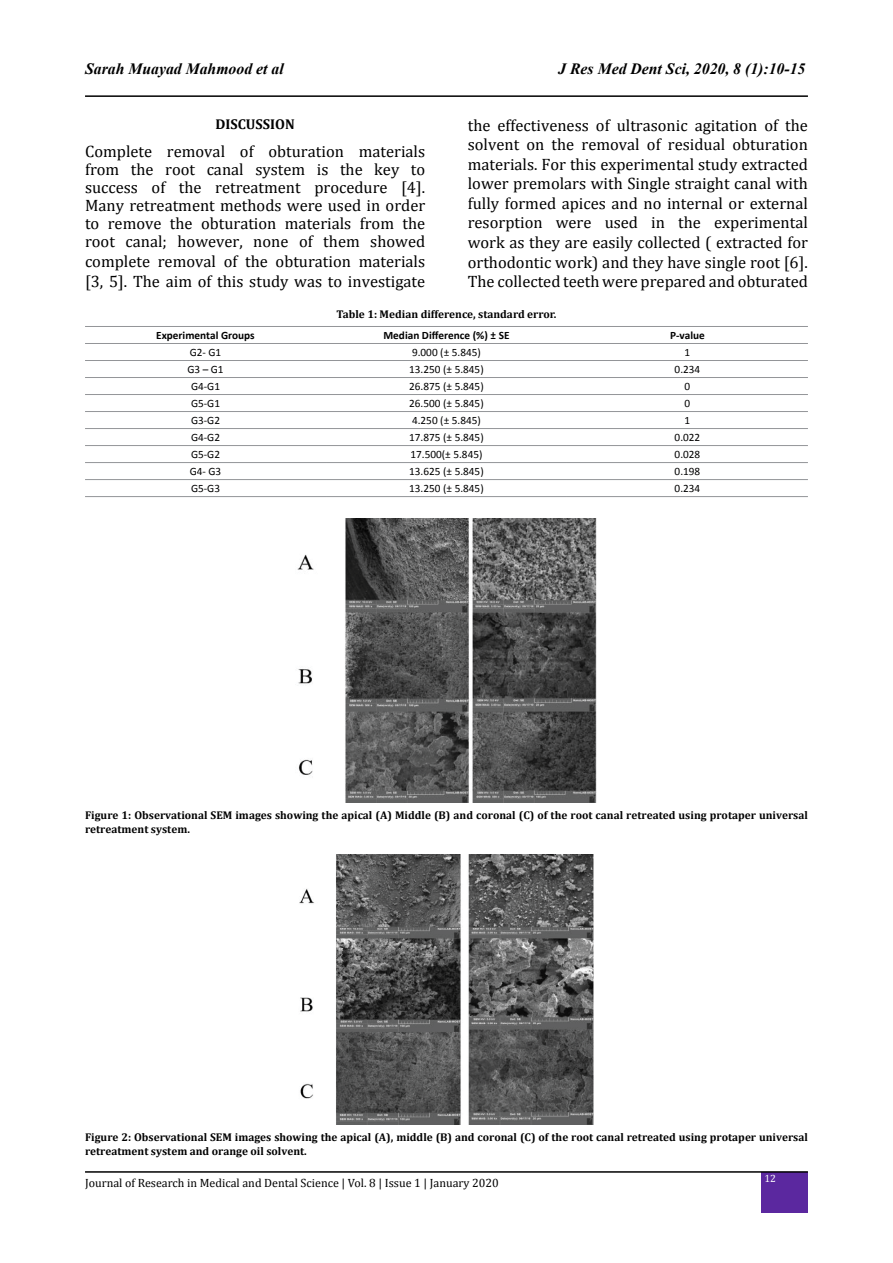
<style>
.page{position:relative;width:893px;height:1263px;background:#fff}
.page>*{position:absolute;margin:0;border:0;box-sizing:border-box;transform-origin:0 0}
.t1{font:16.5px/19.5px "Cambria";color:#000;text-align:justify}
.t2{font:italic 700 15.75px "Times New Roman";color:#000}
.t3{font:700 14.25px "Cambria";color:#000}
.t4{font:12px "Cambria";color:#000}
.t5{font:700 11.25px/13.5px "Cambria";color:#000}
.t6{font:11.25px "Calibri";color:#000}
.t7{font:700 11.25px "Calibri";color:#000}
.t8{font:10.5px "Cambria";color:#fff}
</style>
<div class="page">
<hr style="left:85px;top:95px;width:723px;height:2px;background:#000">
<div style="left:762px;top:1172px;width:46px;height:41px;background:#5b289f"></div>
<hr style="left:85px;top:1171px;width:723px;height:2px;background:#000">
<img style="left:297px;top:518px;width:300px;height:284px">
<img style="left:299px;top:854px;width:295px;height:270px">
<hr style="left:85px;top:326px;width:241px;height:1px;background:#939598">
<hr style="left:326px;top:326px;width:241px;height:1px;background:#939598">
<hr style="left:567px;top:326px;width:241px;height:1px;background:#939598">
<hr style="left:85px;top:343px;width:241px;height:1px;background:#939598">
<hr style="left:326px;top:343px;width:241px;height:1px;background:#939598">
<hr style="left:567px;top:343px;width:241px;height:1px;background:#939598">
<hr style="left:85px;top:360px;width:241px;height:1px;background:#939598">
<hr style="left:326px;top:360px;width:241px;height:1px;background:#939598">
<hr style="left:567px;top:360px;width:241px;height:1px;background:#939598">
<hr style="left:85px;top:377px;width:241px;height:1px;background:#939598">
<hr style="left:326px;top:377px;width:241px;height:1px;background:#939598">
<hr style="left:567px;top:377px;width:241px;height:1px;background:#939598">
<hr style="left:85px;top:394px;width:241px;height:1px;background:#939598">
<hr style="left:326px;top:394px;width:241px;height:1px;background:#939598">
<hr style="left:567px;top:394px;width:241px;height:1px;background:#939598">
<hr style="left:85px;top:411px;width:241px;height:1px;background:#939598">
<hr style="left:326px;top:411px;width:241px;height:1px;background:#939598">
<hr style="left:567px;top:411px;width:241px;height:1px;background:#939598">
<hr style="left:85px;top:428px;width:241px;height:1px;background:#939598">
<hr style="left:326px;top:428px;width:241px;height:1px;background:#939598">
<hr style="left:567px;top:428px;width:241px;height:1px;background:#939598">
<hr style="left:85px;top:445px;width:241px;height:1px;background:#939598">
<hr style="left:326px;top:445px;width:241px;height:1px;background:#939598">
<hr style="left:567px;top:445px;width:241px;height:1px;background:#939598">
<hr style="left:85px;top:462px;width:241px;height:1px;background:#939598">
<hr style="left:326px;top:462px;width:241px;height:1px;background:#939598">
<hr style="left:567px;top:462px;width:241px;height:1px;background:#939598">
<hr style="left:85px;top:479px;width:241px;height:1px;background:#939598">
<hr style="left:326px;top:479px;width:241px;height:1px;background:#939598">
<hr style="left:567px;top:479px;width:241px;height:1px;background:#939598">
<hr style="left:85px;top:496px;width:241px;height:1px;background:#939598">
<hr style="left:326px;top:496px;width:241px;height:1px;background:#939598">
<hr style="left:567px;top:496px;width:241px;height:1px;background:#939598">
<p class="t2" style="left:85px;top:58px;width:200px">Sarah Muayad Mahmood et al</p>
<p class="t2" style="left:558px;top:58px;width:249px">J Res Med Dent Sci, 2020, 8 (1):10-15</p>
<p class="t3" style="left:215px;top:114px;width:81px">DISCUSSION</p>
<p class="t1" style="left:85px;top:143px;width:342px;line-height:18px">Complete removal of obturation materials from the root canal system is the key to success of the retreatment procedure [4].<br>Many retreatment methods were used in order to remove the obturation materials from the root canal; however, none of them showed</p>
<p class="t1" style="left:85px;top:251px;width:342px">complete removal of the obturation materials [3, 5]. The aim of this study was to investigate</p>
<p class="t1" style="left:468px;top:115px;width:342px">the effectiveness of ultrasonic agitation of the solvent on the removal of residual obturation materials. For this experimental study extracted lower premolars with Single straight canal with fully formed apices and no internal or external resorption were used in the experimental work as they are easily collected ( extracted for orthodontic work) and they have single root [6].<br>The collected teeth were prepared and obturated</p>
<p class="t5" style="left:336px;top:307px;width:222px">Table 1: Median difference, standard error.</p>
<p class="t7" style="left:156px;top:328px;width:100px">Experimental Groups</p>
<p class="t7" style="left:383px;top:328px;width:128px">Median Difference (%) ± SE</p>
<p class="t7" style="left:670px;top:328px;width:36px">P-value</p>
<p class="t6" style="left:190px;top:345px;width:33px">G2- G1</p>
<p class="t6" style="left:412px;top:345px;width:70px">9.000 (± 5.845)</p>
<p class="t6" style="left:685px;top:345px;width:7px">1</p>
<p class="t6" style="left:187px;top:362px;width:38px">G3 – G1</p>
<p class="t6" style="left:409px;top:362px;width:76px">13.250 (± 5.845)</p>
<p class="t6" style="left:675px;top:362px;width:27px">0.234</p>
<p class="t6" style="left:191px;top:379px;width:31px">G4-G1</p>
<p class="t6" style="left:409px;top:379px;width:76px">26.875 (± 5.845)</p>
<p class="t6" style="left:685px;top:379px;width:7px">0</p>
<p class="t6" style="left:191px;top:396px;width:31px">G5-G1</p>
<p class="t6" style="left:409px;top:396px;width:76px">26.500 (± 5.845)</p>
<p class="t6" style="left:685px;top:396px;width:7px">0</p>
<p class="t6" style="left:191px;top:413px;width:31px">G3-G2</p>
<p class="t6" style="left:412px;top:413px;width:70px">4.250 (± 5.845)</p>
<p class="t6" style="left:685px;top:413px;width:7px">1</p>
<p class="t6" style="left:191px;top:430px;width:31px">G4-G2</p>
<p class="t6" style="left:409px;top:430px;width:76px">17.875 (± 5.845)</p>
<p class="t6" style="left:675px;top:430px;width:27px">0.022</p>
<p class="t6" style="left:191px;top:447px;width:31px">G5-G2</p>
<p class="t6" style="left:410px;top:447px;width:73px">17.500(± 5.845)</p>
<p class="t6" style="left:675px;top:447px;width:27px">0.028</p>
<p class="t6" style="left:190px;top:464px;width:33px">G4- G3</p>
<p class="t6" style="left:409px;top:464px;width:76px">13.625 (± 5.845)</p>
<p class="t6" style="left:675px;top:464px;width:27px">0.198</p>
<p class="t6" style="left:191px;top:481px;width:31px">G5-G3</p>
<p class="t6" style="left:409px;top:481px;width:76px">13.250 (± 5.845)</p>
<p class="t6" style="left:675px;top:481px;width:27px">0.234</p>
<p class="t5" style="left:85px;top:808px;width:724px">Figure 1: Observational SEM images showing the apical (A) Middle (B) and coronal (C) of the root canal retreated using protaper universal retreatment system.</p>
<p class="t5" style="left:85px;top:1130px;width:724px">Figure 2: Observational SEM images showing the apical (A), middle (B) and coronal (C) of the root canal retreated using protaper universal retreatment system and orange oil solvent.</p>
<p class="t4" style="left:85px;top:1176px;width:415px">Journal of Research in Medical and Dental Science | Vol. 8 | Issue 1 | January 2020</p>
<p class="t8" style="left:764px;top:1172px;width:13px">12</p>
</div>
